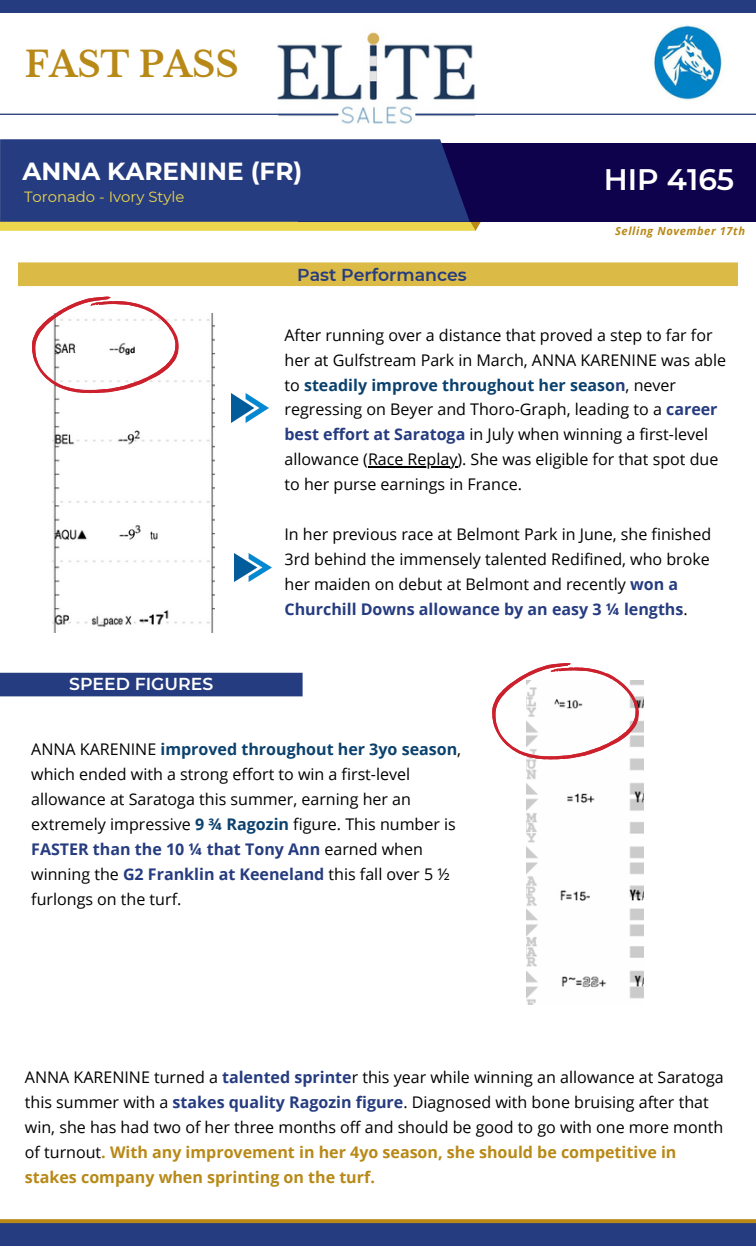
<style>
.page{position:relative;width:756px;height:1246px;background:#fff}
.page>*{position:absolute;margin:0;border:0;box-sizing:border-box;transform-origin:0 0}
.t1{font:700 35px "Libre Baskerville";color:#b88917}
.t2{font:600 29.57px "Montserrat";color:#fff}
.t3{font:700 24.68px "Montserrat";color:#fff}
.t4{font:600 17.32px "Montserrat";color:#263c80}
.t5{font:600 17.32px "Montserrat";color:#fff}
.t6{font:16.1px/24.8px "Open Sans";color:#000}
.t7{font:14.88px "Montserrat";color:#ebd64d}
.t8{font:italic 700 11.2px "Open Sans";letter-spacing:.055em;color:#b88917}
.s1{font-weight:700;color:#0b416d}
.s2{font-weight:700;color:#263c80}
.s3{font-weight:700;color:#b88917}
</style>
<div class="page">
<img style="left:276px;top:32px;width:199px;height:92px">
<hr style="left:415px;top:114px;width:341px;height:1px;background:#263c80">
<div style="left:0;top:0;width:756px;height:12px;background:#263c80"></div>
<div style="left:0;top:1223px;width:756px;height:22px;background:#263c80"></div>
<hr style="left:0;top:114px;width:339px;height:1px;background:#263c80">
<svg style="left:0;top:1219px;width:756px;height:4px;background:#bb8e21"></svg>
<svg style="left:0;top:222px;width:481px;height:9px;background:#ebd651"></svg>
<div style="left:0;top:673px;width:303px;height:23px;background:#263c80"></div>
<img style="left:654px;top:25px;width:68px;height:75px">
<div style="left:18px;top:262px;width:720px;height:24px;background:#dbba45"></div>
<div style="left:298px;top:143px;width:458px;height:79px;background:#0f024d"></div>
<div style="left:0;top:139px;width:470px;height:83px;background:#263c80"></div>
<img style="left:526px;top:680px;width:117px;height:324px">
<svg style="left:492px;top:663px;width:147px;height:96px"></svg>
<img style="left:52px;top:314px;width:162px;height:318px">
<svg style="left:32px;top:296px;width:147px;height:97px"></svg>
<img style="left:231px;top:393px;width:37px;height:29px">
<hr style="left:368px;top:467px;width:89px;height:1px;background:#000">
<img style="left:235px;top:553px;width:37px;height:29px">
<p class="t1" style="left:25px;top:43px;width:215px">FAST PASS</p>
<p class="t3" style="left:23px;top:156px;width:281px">ANNA KARENINE (FR)</p>
<p class="t7" style="left:24px;top:188px;width:162px">Toronado - Ivory Style</p>
<p class="t4" style="left:297px;top:264px;width:171px">Past Performances</p>
<p class="t2" style="left:604px;top:162px;width:132px">HIP 4165</p>
<p class="t8" style="left:615px;top:222px;width:131px">Selling November 17th</p>
<p class="t5" style="left:69px;top:673px;width:146px">SPEED FIGURES</p>
<p class="t6" style="left:285px;top:322px;width:443px">After running over a distance that proved a step to far for her at Gulfstream Park in March, ANNA KARENINE was able to <span class="s1">steadily improve throughout her seaso</span><span class="s2">n</span>, never regressing on Beyer and Thoro-Graph, leading to a <span class="s2">career best effort at Saratoga</span> in July when winning a first-level allowance (Race Replay). She was eligible for that spot due to her purse earnings in France.</p>
<p class="t6" style="left:285px;top:521px;width:428px">In her previous race at Belmont Park in June, she finished 3rd behind the immensely talented Redifined, who broke her maiden on debut at Belmont and recently <span class="s2">won a Churchill Downs allowance by an easy 3 ¼ lengths</span>.</p>
<p class="t6" style="left:31px;top:736px;width:431px">ANNA KARENINE <span class="s1">improved throughout her 3yo season</span>, which ended with a strong effort to win a first-level allowance at Saratoga this summer, earning her an extremely impressive <span class="s1">9 ¾ Ragozin</span> figure. This number is <span class="s2">FASTER than the 10 ¼ that Tony Ann</span> earned when winning the <span class="s2">G2 Franklin at Keeneland</span> this fall over 5 ½ furlongs on the turf.</p>
<p class="t6" style="left:25px;top:1064px;width:700px">ANNA KARENINE turned a <span class="s2">talented sprinte</span>r this year while winning an allowance at Saratoga this summer with a <span class="s2">stakes quality Ragozin figure</span>. Diagnosed with bone bruising after that win, she has had two of her three months off and should be good to go with one more month of turnout<span class="s3">. With any improvement in her 4yo season, she should be competitive in stakes company when sprinting on the turf.</span></p>
</div>
